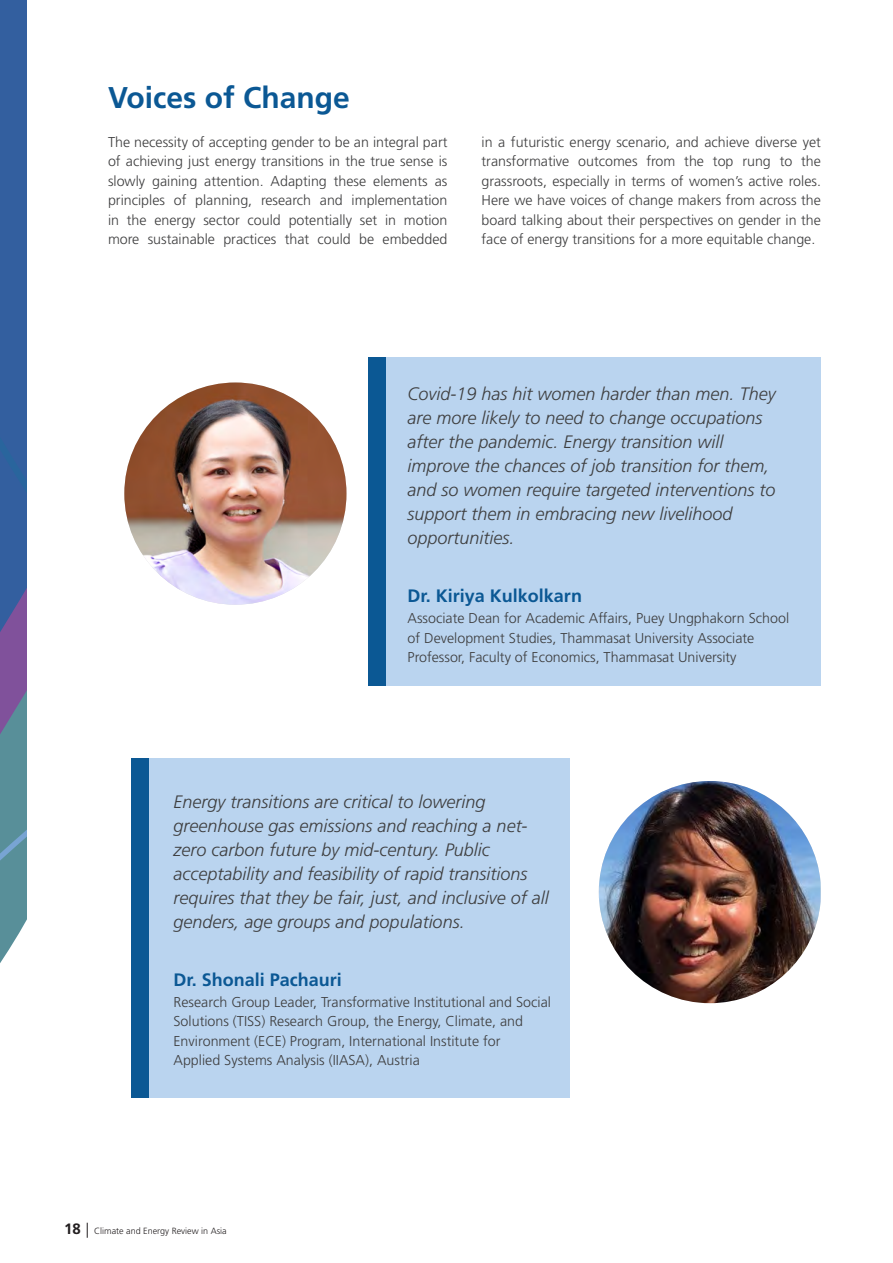
<style>
.page{position:relative;width:893px;height:1263px;background:#fff}
.page>*{position:absolute;margin:0;border:0;box-sizing:border-box;transform-origin:0 0}
.Context{font:700 30px "Frutiger LT Std";color:#0b5894}
.Body_text{font:italic 300 18px/24px "Frutiger LT Std";color:#3e3e3f}
.Body_text-2{font:700 18px "Frutiger LT Std";color:#0b5894}
.Body_text-3{font:300 14.25px/19.5px "Frutiger LT Std";color:#3e3e3f}
.t1{font:300 9px "Frutiger LT Std";color:#231f20}
.s1{font-weight:700;font-size:15px}
.s2{font-size:15px}
</style>
<div class="page">
<svg style="left:0;top:0;width:26px;height:963px"></svg>
<div style="left:132px;top:758px;width:438px;height:340px;background:#bad4ef"></div>
<div style="left:368px;top:357px;width:453px;height:328px;background:#bad4ef"></div>
<img style="left:124px;top:382px;width:222px;height:223px;border-radius:111px">
<img style="left:599px;top:781px;width:222px;height:222px">
<div style="left:368px;top:357px;width:17px;height:328px;background:#0b5894"></div>
<div style="left:132px;top:758px;width:17px;height:340px;background:#0b5894"></div>
<p class="Context" style="left:108px;top:80px;width:243px">Voices of Change</p>
<p class="Body_text-3" style="left:108px;top:132px;width:341px;text-align:justify">The necessity of accepting gender to be an integral part of achieving just energy transitions in the true sense is slowly gaining attention. Adapting these elements as principles of planning, research and implementation in the energy sector could potentially set in motion more sustainable practices that could be embedded</p>
<p class="Body_text-3" style="left:481px;top:132px;width:341px;text-align:justify">in a futuristic energy scenario, and achieve diverse yet transformative outcomes from the top rung to the grassroots, especially in terms of women’s active roles.<br>Here we have voices of change makers from across the board talking about their perspectives on gender in the face of energy transitions for a more equitable change.</p>
<p class="Body_text" style="left:408px;top:382px;width:370px">Covid-19 has hit women harder than men. They are more likely to need to change occupations after the pandemic. Energy transition will improve the chances of job transition for them, and so women require targeted interventions to support them in embracing new livelihood opportunities.</p>
<p class="Body_text-2" style="left:408px;top:585px;width:176px">Dr. Kiriya Kulkolkarn</p>
<p class="Body_text-3" style="left:408px;top:609px;width:383px">Associate Dean for Academic Affairs, Puey Ungphakorn School of Development Studies, Thammasat University Associate<br>Professor, Faculty of Economics, Thammasat University</p>
<p class="Body_text" style="left:174px;top:790px;width:377px">Energy transitions are critical to lowering greenhouse gas emissions and reaching a net&shy;zero carbon future by mid-century. Public acceptability and feasibility of rapid transitions requires that they be fair, just, and inclusive of all genders, age groups and populations.</p>
<p class="Body_text-2" style="left:174px;top:969px;width:170px">Dr. Shonali Pachauri</p>
<p class="Body_text-3" style="left:174px;top:992px;width:379px">Research Group Leader, Transformative Institutional and Social Solutions (TISS) Research Group, the Energy, Climate, and Environment (ECE) Program, International Institute for<br>Applied Systems Analysis (IIASA), Austria</p>
<p class="t1" style="left:64px;top:1226px;width:164px"><span class="s1">18</span> <span class="s2">|</span> Climate and Energy Review in Asia</p>
</div>
